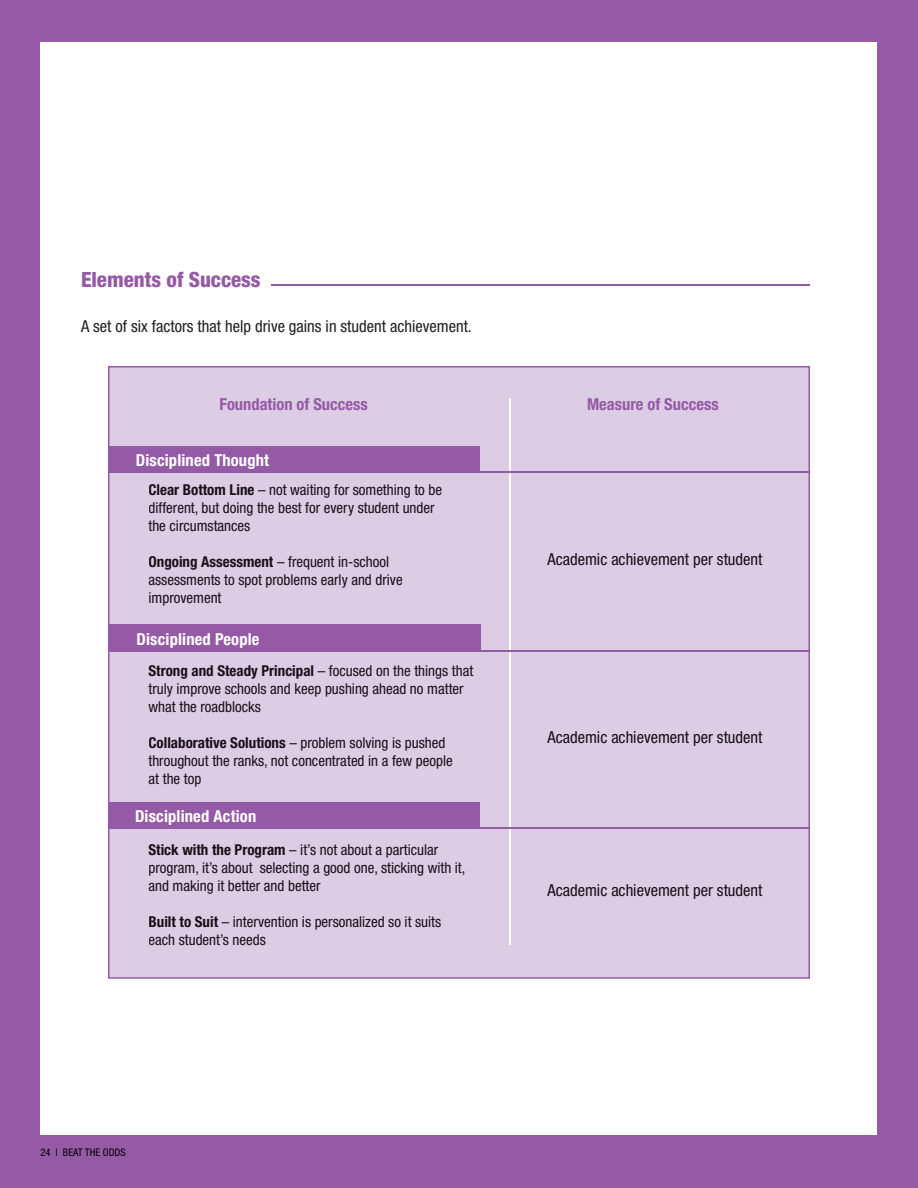
<style>
.page{position:relative;width:918px;height:1188px;background:#955aa5}
.page>*{position:absolute;margin:0;border:0;box-sizing:border-box;transform-origin:0 0}
.t1{font:800 condensed 21px "Helvetica Neue";color:#955aa5}
.t2{font:condensed 16.5px "Helvetica Neue";color:#1a0e19}
.t3{font:condensed 16.5px "Helvetica Neue";color:#231f20}
.t4{font:700 condensed 16.5px "Helvetica Neue";letter-spacing:.01em;color:#fff}
.t5{font:700 condensed 16.5px "Helvetica Neue";color:#955aa5}
.t6{font:condensed 15px/18px "Helvetica Neue";color:#1a0e19}
.t7{font:condensed 10.5px "Helvetica Neue";color:#010001}
.s1{font-weight:700}
</style>
<div class="page">
<div style="left:40px;top:42px;width:838px;height:1093px;background:#fff"></div>
<div style="left:108px;top:366px;width:702px;height:613px;background:#dccde4"></div>
<div style="left:109px;top:446px;width:371px;height:27px;background:#955aa5"></div>
<div style="left:149px;top:484px;width:105px;height:11px;background:#dccde4"></div>
<div style="left:254px;top:484px;width:188px;height:14px;background:#dccde4"></div>
<div style="left:149px;top:502px;width:286px;height:14px;background:#dccde4"></div>
<div style="left:149px;top:520px;width:101px;height:11px;background:#dccde4"></div>
<div style="left:149px;top:556px;width:124px;height:14px;background:#dccde4"></div>
<div style="left:273px;top:556px;width:116px;height:13px;background:#dccde4"></div>
<div style="left:149px;top:574px;width:254px;height:13px;background:#dccde4"></div>
<div style="left:149px;top:592px;width:72px;height:13px;background:#dccde4"></div>
<div style="left:149px;top:665px;width:164px;height:14px;background:#dccde4"></div>
<div style="left:314px;top:665px;width:159px;height:14px;background:#dccde4"></div>
<div style="left:149px;top:684px;width:315px;height:13px;background:#dccde4"></div>
<div style="left:149px;top:702px;width:112px;height:11px;background:#dccde4"></div>
<div style="left:149px;top:737px;width:137px;height:12px;background:#dccde4"></div>
<div style="left:289px;top:738px;width:156px;height:13px;background:#dccde4"></div>
<div style="left:149px;top:755px;width:304px;height:14px;background:#dccde4"></div>
<div style="left:149px;top:774px;width:52px;height:13px;background:#dccde4"></div>
<div style="left:149px;top:844px;width:137px;height:14px;background:#dccde4"></div>
<div style="left:289px;top:844px;width:149px;height:13px;background:#dccde4"></div>
<div style="left:149px;top:862px;width:316px;height:14px;background:#dccde4"></div>
<div style="left:149px;top:880px;width:172px;height:14px;background:#dccde4"></div>
<div style="left:149px;top:916px;width:69px;height:11px;background:#dccde4"></div>
<div style="left:222px;top:916px;width:219px;height:13px;background:#dccde4"></div>
<div style="left:149px;top:934px;width:117px;height:11px;background:#dccde4"></div>
<div style="left:110px;top:624px;width:371px;height:27px;background:#955aa5"></div>
<div style="left:108px;top:802px;width:371px;height:27px;background:#955aa5"></div>
<hr style="left:509px;top:398px;width:1px;height:547px;background:#fff">
<div style="left:547px;top:553px;width:215px;height:15px;background:#dccde4"></div>
<div style="left:547px;top:731px;width:215px;height:15px;background:#dccde4"></div>
<div style="left:547px;top:884px;width:215px;height:15px;background:#dccde4"></div>
<hr style="left:110px;top:472px;width:699px;height:1px;background:#955aa5">
<hr style="left:110px;top:650px;width:700px;height:1px;background:#955aa5">
<hr style="left:109px;top:827px;width:700px;height:2px;background:#955aa5">
<hr style="left:272px;top:284px;width:538px;height:2px;background:#955aa5">
<h1 class="t1" style="left:81px;top:267px;width:181px">Elements of Success</h1>
<p class="t3" style="left:81px;top:317px;width:392px">A set of six factors that help drive gains in student achievement.</p>
<p class="t5" style="left:219px;top:394px;width:150px">Foundation of Success</p>
<p class="t5" style="left:587px;top:394px;width:133px">Measure of Success</p>
<p class="t4" style="left:136px;top:451px;width:135px">Disciplined Thought</p>
<p class="t6" style="left:148px;top:480px;width:295px"><span class="s1">Clear Bottom Line</span> – not waiting for something to be different, but doing the best for every student under the circumstances</p>
<p class="t6" style="left:148px;top:552px;width:256px"><span class="s1">Ongoing Assessment</span> – frequent in-school assessments to spot problems early and drive improvement</p>
<p class="t4" style="left:137px;top:629px;width:125px">Disciplined People</p>
<p class="t6" style="left:148px;top:662px;width:326px"><span class="s1">Strong and Steady Principal</span> – focused on the things that truly improve schools and keep pushing ahead no matter what the roadblocks</p>
<p class="t6" style="left:148px;top:734px;width:306px"><span class="s1">Collaborative Solutions</span> – problem solving is pushed throughout the ranks, not concentrated in a few people at the top</p>
<p class="t4" style="left:135px;top:806px;width:123px">Disciplined Action</p>
<p class="t6" style="left:148px;top:840px;width:318px"><span class="s1">Stick with the Program</span> – it’s not about a particular program, it’s about selecting a good one, sticking with it, and making it better and better</p>
<p class="t6" style="left:148px;top:912px;width:294px"><span class="s1">Built to Suit</span> – intervention is personalized so it suits each student’s needs</p>
<p class="t2" style="left:548px;top:550px;width:216px">Academic achievement per student</p>
<p class="t2" style="left:548px;top:727px;width:216px">Academic achievement per student</p>
<p class="t2" style="left:548px;top:881px;width:216px">Academic achievement per student</p>
<p class="t7" style="left:40px;top:1146px;width:87px">24 | BEAT THE ODDS</p>
</div>
